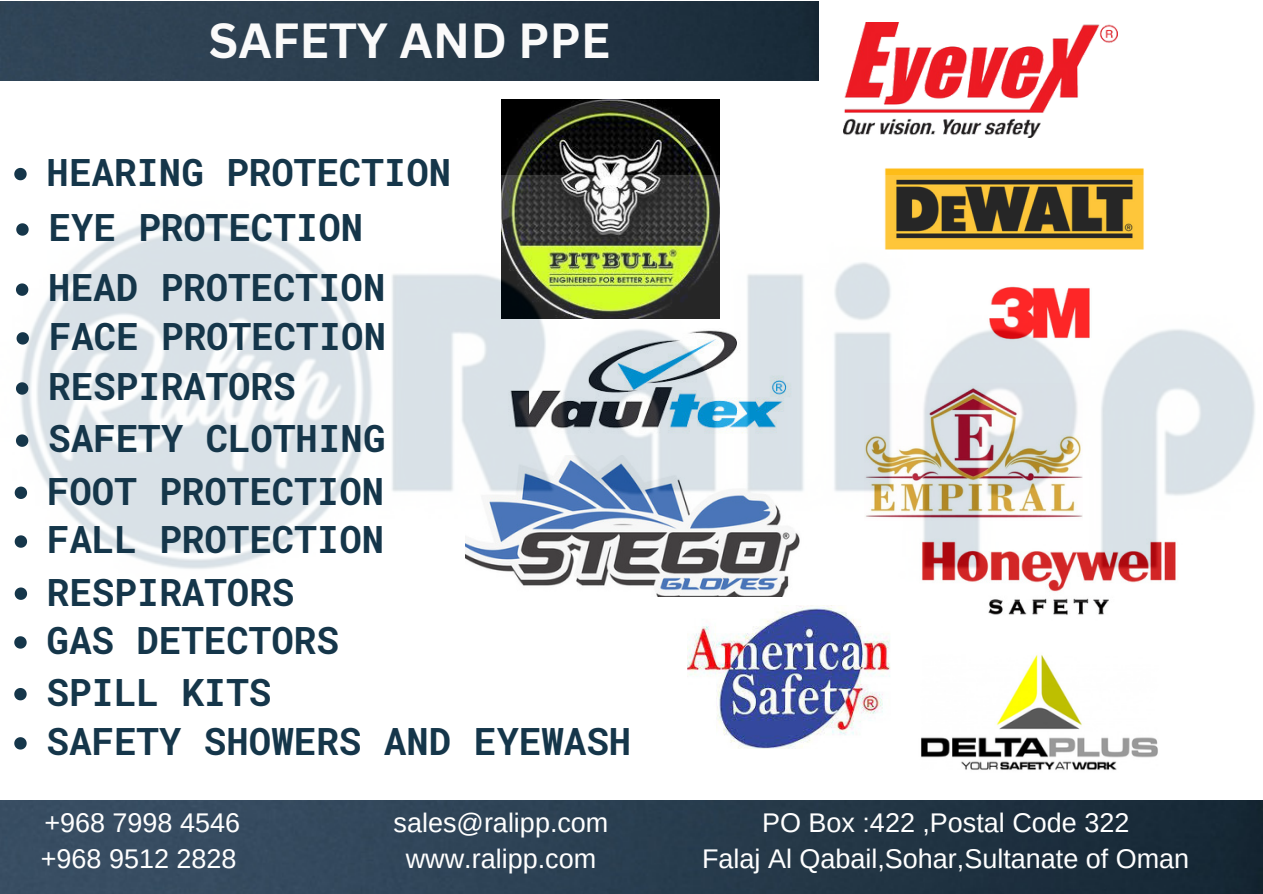
<style>
.page{position:relative;width:1263px;height:894px;background:#fff}
.page>*{position:absolute;margin:0;border:0;box-sizing:border-box;transform-origin:0 0}
.t1{font:700 48px "Canva Sans";color:#fafafa}
.t2{font:700 37.5px "Roboto Mono";color:#15364a}
.t3{font:27px "Arimo";color:#fff}
</style>
<div class="page">
<img style="left:1px;top:1px;width:817px;height:79px">
<img style="left:843px;top:23px;width:275px;height:115px">
<img style="left:884px;top:168px;width:260px;height:8px">
<img style="left:988px;top:601px;width:121px;height:14px">
<img style="left:501px;top:100px;width:218px;height:76px">
<img style="left:921px;top:655px;width:237px;height:115px">
<img style="left:687px;top:605px;width:204px;height:143px">
<img style="left:0;top:800px;width:1262px;height:93px">
<img style="left:14px;top:176px;width:1241px;height:425px">
<svg style="left:14px;top:168px;width:13px;height:12px"></svg>
<svg style="left:16px;top:223px;width:13px;height:12px"></svg>
<svg style="left:16px;top:283px;width:12px;height:13px"></svg>
<svg style="left:17px;top:332px;width:12px;height:12px"></svg>
<svg style="left:16px;top:382px;width:12px;height:12px"></svg>
<svg style="left:16px;top:434px;width:12px;height:12px"></svg>
<svg style="left:15px;top:486px;width:12px;height:13px"></svg>
<svg style="left:15px;top:535px;width:12px;height:12px"></svg>
<svg style="left:15px;top:587px;width:12px;height:12px"></svg>
<svg style="left:14px;top:636px;width:13px;height:12px"></svg>
<svg style="left:14px;top:688px;width:13px;height:12px"></svg>
<svg style="left:14px;top:737px;width:13px;height:12px"></svg>
<p class="t1" style="left:209px;top:7px;width:403px">SAFETY AND PPE</p>
<p class="t2" style="left:47px;top:146px;width:406px">HEARING PROTECTION</p>
<p class="t2" style="left:48px;top:202px;width:316px">EYE PROTECTION</p>
<p class="t2" style="left:48px;top:262px;width:339px">HEAD PROTECTION</p>
<p class="t2" style="left:49px;top:311px;width:339px">FACE PROTECTION</p>
<p class="t2" style="left:48px;top:361px;width:249px">RESPIRATORS</p>
<p class="t2" style="left:48px;top:413px;width:339px">SAFETY CLOTHING</p>
<p class="t2" style="left:47px;top:465px;width:339px">FOOT PROTECTION</p>
<p class="t2" style="left:47px;top:514px;width:339px">FALL PROTECTION</p>
<p class="t2" style="left:47px;top:566px;width:249px">RESPIRATORS</p>
<p class="t2" style="left:47px;top:614px;width:294px">GAS DETECTORS</p>
<p class="t2" style="left:47px;top:666px;width:226px">SPILL KITS</p>
<p class="t2" style="left:47px;top:715px;width:586px">SAFETY SHOWERS AND EYEWASH</p>
<p class="t3" style="left:44px;top:807px;width:197px">+968 7998 4546</p>
<p class="t3" style="left:41px;top:843px;width:197px">+968 9512 2828</p>
<p class="t3" style="left:394px;top:807px;width:216px">sales@ralipp.com</p>
<p class="t3" style="left:406px;top:843px;width:192px">www.ralipp.com</p>
<p class="t3" style="left:762px;top:807px;width:369px">PO Box :422 ,Postal Code 322</p>
<p class="t3" style="left:702px;top:843px;width:489px">Falaj Al Qabail,Sohar,Sultanate of Oman</p>
</div>
